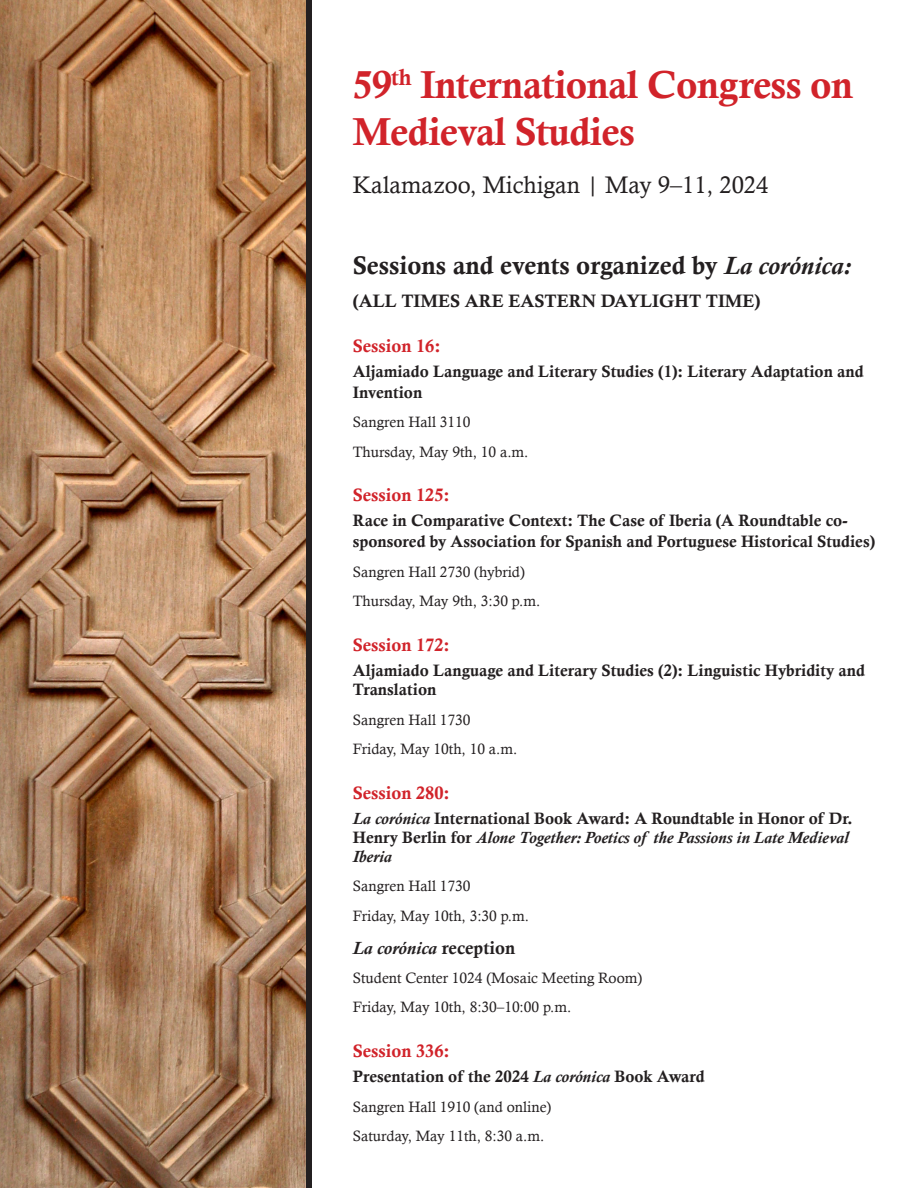
<style>
.page{position:relative;width:918px;height:1188px;background:#fff}
.page>*{position:absolute;margin:0;border:0;box-sizing:border-box;transform-origin:0 0}
.t1{font:39px/46.8px "Calis MT Bol";letter-spacing:-.015em;color:#d1232a}
.t2{font:25.5px "Calis MT Bol";color:#231f20}
.t3{font:24px "Calisto";color:#231f20}
.Heading_2{font:18px "Calis MT Bol";color:#d1232a}
.t4{font:18px "Calis MT Bol";color:#231f20}
.t5{font:italic 700 18px "Calisto";color:#231f20}
.t6{font:16.5px/20.9px "Calis MT Bol";color:#231f20}
.t7{font:italic 700 16.5px/19px "Calisto";color:#231f20}
.t8{font:15px "Calisto";color:#231f20}
.s1{font-family:"Calisto";font-weight:700;font-style:italic}
.s2{font-family:"Calis MT Bol";font-weight:400;font-style:normal}
</style>
<div class="page">
<svg style="left:0;top:0;width:312px;height:1188px;background:#a97e5b"></svg>
<p class="t1" style="left:353px;top:61px;width:502px">59<sup>th</sup> International Congress on<br>Medieval Studies</p>
<p class="t3" style="left:353px;top:171px;width:417px">Kalamazoo, Michigan | May 9–11, 2024</p>
<p class="t2" style="left:353px;top:251px;width:500px">Sessions and events organized by <span class="s1">La corónica:</span></p>
<p class="t4" style="left:353px;top:291px;width:409px">(ALL TIMES ARE EASTERN DAYLIGHT TIME)</p>
<p class="Heading_2" style="left:353px;top:335px;width:89px">Session 16:</p>
<p class="t6" style="left:353px;top:361px;width:512px">Aljamiado Language and Literary Studies (1): Literary Adaptation and<br>Invention</p>
<p class="t8" style="left:353px;top:413px;width:119px">Sangren Hall 3110</p>
<p class="t8" style="left:353px;top:443px;width:177px">Thursday, May 9th, 10 a.m.</p>
<p class="Heading_2" style="left:353px;top:485px;width:99px">Session 125:</p>
<p class="t6" style="left:353px;top:510px;width:524px">Race in Comparative Context: The Case of Iberia (A Roundtable co&shy;sponsored by Association for Spanish and Portuguese Historical Studies)</p>
<p class="t8" style="left:353px;top:563px;width:174px">Sangren Hall 2730 (hybrid)</p>
<p class="t8" style="left:353px;top:592px;width:189px">Thursday, May 9th, 3:30 p.m.</p>
<p class="Heading_2" style="left:353px;top:635px;width:99px">Session 172:</p>
<p class="t6" style="left:353px;top:661px;width:514px;line-height:19px">Aljamiado Language and Literary Studies (2): Linguistic Hybridity and<br>Translation</p>
<p class="t8" style="left:353px;top:711px;width:119px">Sangren Hall 1730</p>
<p class="t8" style="left:353px;top:740px;width:166px">Friday, May 10th, 10 a.m.</p>
<p class="Heading_2" style="left:353px;top:782px;width:99px">Session 280:</p>
<p class="t7" style="left:353px;top:809px;width:502px">La corónica <span class="s2">International Book Award: A Roundtable in Honor of Dr.<br>Henry Berlin for</span> Alone Together: Poetics of the Passions in Late Medieval<br>Iberia</p>
<p class="t8" style="left:353px;top:878px;width:119px">Sangren Hall 1730</p>
<p class="t8" style="left:353px;top:907px;width:178px">Friday, May 10th, 3:30 p.m.</p>
<p class="t5" style="left:353px;top:937px;width:164px">La corónica <span class="s2">reception</span></p>
<p class="t8" style="left:353px;top:969px;width:291px">Student Center 1024 (Mosaic Meeting Room)</p>
<p class="t8" style="left:353px;top:999px;width:220px">Friday, May 10th, 8:30–10:00 p.m.</p>
<p class="Heading_2" style="left:353px;top:1041px;width:99px">Session 336:</p>
<p class="t6" style="left:353px;top:1066px;width:354px">Presentation of the 2024 <span class="s1">La corónica</span> Book Award</p>
<p class="t8" style="left:353px;top:1098px;width:200px">Sangren Hall 1910 (and online)</p>
<p class="t8" style="left:353px;top:1127px;width:193px">Saturday, May 11th, 8:30 a.m.</p>
</div>
